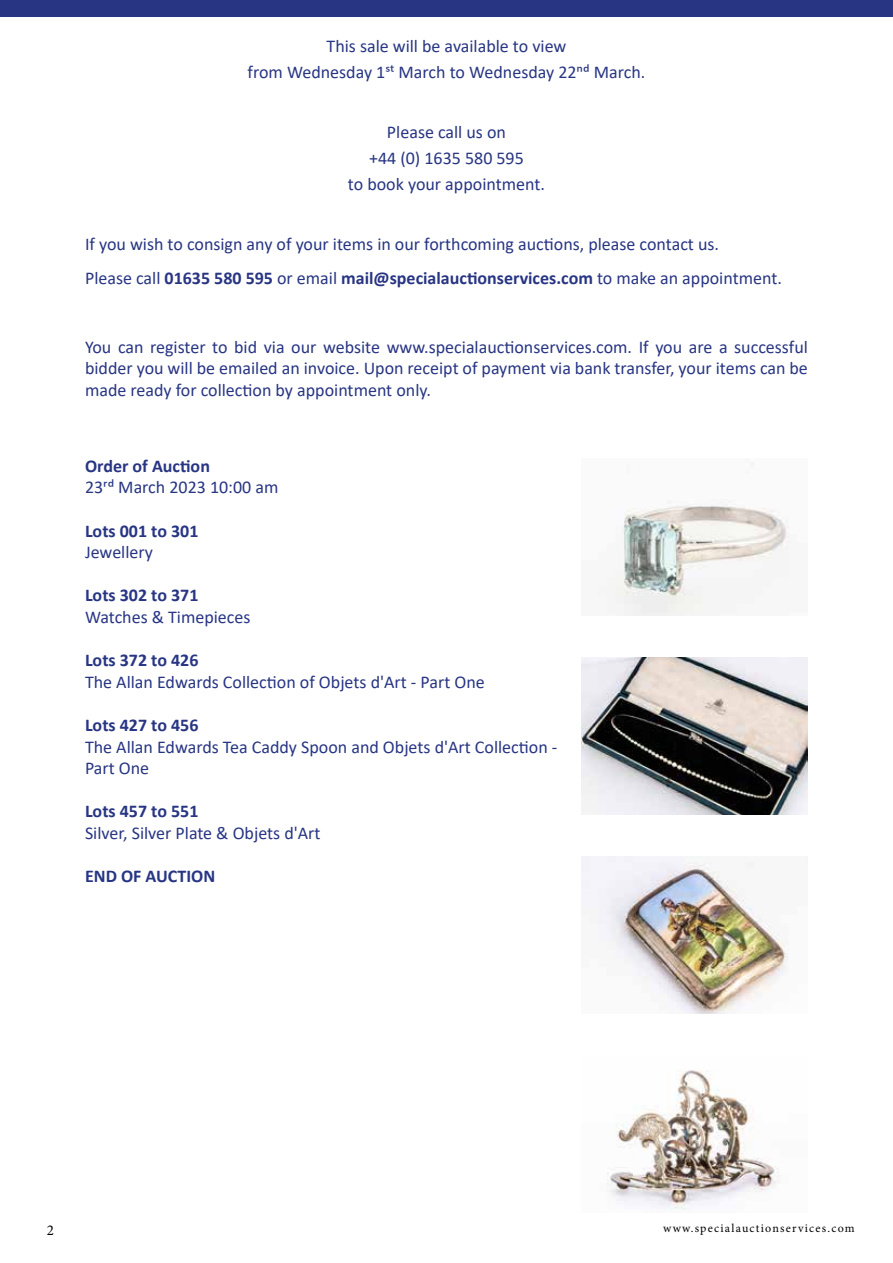
<style>
.page{position:relative;width:893px;height:1263px;background:#fff}
.page>*{position:absolute;margin:0;border:0;box-sizing:border-box;transform-origin:0 0}
.t1{font:18px/21.6px "Calibri";color:#283583}
.t2{font:700 18px "Calibri";color:#283583}
.t3{font:15px "Minion Pro";color:#000}
.t4{font:12px "Minion Pro";letter-spacing:.1em;color:#000}
.s1{font-weight:700}
</style>
<div class="page">
<div style="left:0;top:0;width:893px;height:17px;background:#283583"></div>
<img style="left:614px;top:463px;width:175px;height:153px">
<img style="left:581px;top:657px;width:227px;height:158px">
<img style="left:581px;top:856px;width:208px;height:158px">
<img style="left:607px;top:1070px;width:173px;height:140px">
<p class="t1" style="left:248px;top:32px;width:399px;line-height:25.8px;text-align:center">This sale will be available to view<br>from Wednesday 1st March to Wednesday 22nd March.</p>
<p class="t1" style="left:348px;top:119px;width:199px;line-height:25.8px;text-align:center">Please call us on<br>+44 (0) 1635 580 595<br>to book your appointment.</p>
<p class="t1" style="left:85px;top:226px;width:698px;line-height:34.3px">If you wish to consign any of your items in our forthcoming auctions, please contact us.<br>Please call <span class="s1">01635 580 595</span> or email <span class="s1">mail@specialauctionservices.com</span> to make an appointment.</p>
<p class="t1" style="left:85px;top:336px;width:724px;text-align:justify">You can register to bid via our website www.specialauctionservices.com. If you are a successful bidder you will be emailed an invoice. Upon receipt of payment via bank transfer, your items can be made ready for collection by appointment only.</p>
<p class="t2" style="left:85px;top:453px;width:126px">Order of Auction</p>
<p class="t1" style="left:85px;top:476px;width:195px">23rd March 2023 10:00 am</p>
<p class="t2" style="left:85px;top:518px;width:115px">Lots 001 to 301</p>
<p class="t1" style="left:85px;top:541px;width:70px">Jewellery</p>
<p class="t2" style="left:85px;top:583px;width:115px">Lots 302 to 371</p>
<p class="t1" style="left:85px;top:606px;width:167px">Watches &amp; Timepieces</p>
<p class="t2" style="left:85px;top:647px;width:115px">Lots 372 to 426</p>
<p class="t1" style="left:85px;top:670px;width:401px">The Allan Edwards Collection of Objets d'Art - Part One</p>
<p class="t2" style="left:85px;top:712px;width:115px">Lots 427 to 456</p>
<p class="t1" style="left:85px;top:735px;width:474px">The Allan Edwards Tea Caddy Spoon and Objets d'Art Collection -<br>Part One</p>
<p class="t2" style="left:85px;top:799px;width:115px">Lots 457 to 551</p>
<p class="t1" style="left:85px;top:822px;width:237px">Silver, Silver Plate &amp; Objets d'Art</p>
<p class="t2" style="left:85px;top:863px;width:132px">END OF AUCTION</p>
<p class="t3" style="left:47px;top:1220px;width:9px">2</p>
<p class="t4" style="left:663px;top:1220px;width:193px">www.specialauctionservices.com</p>
</div>
